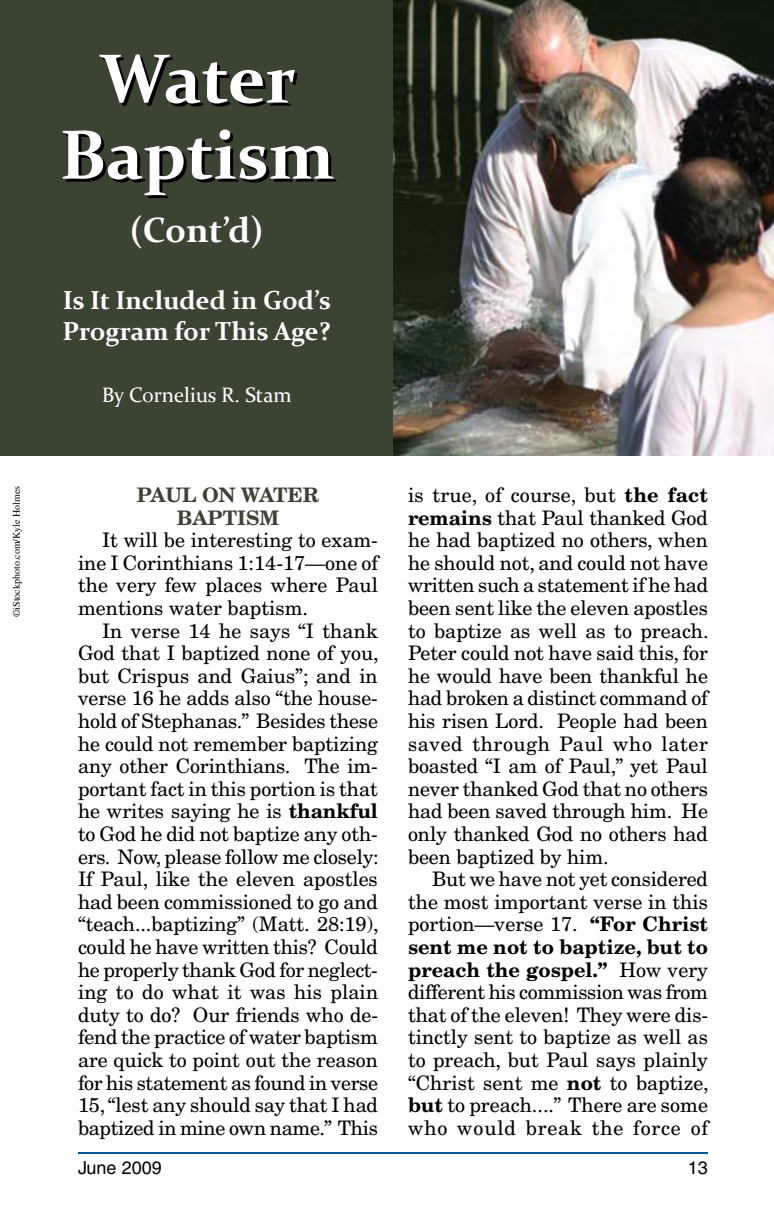
<style>
.page{position:relative;width:774px;height:1224px;background:#fff}
.page>*{position:absolute;margin:0;border:0;box-sizing:border-box;transform-origin:0 0}
.t1{font:700 70px/76px "Constantia";color:#fff;text-align:center}
.t2{font:700 35px "Constantia";color:#fff}
.t3{font:700 26px/31.2px "Constantia";color:#fff}
.t4{font:21px "Constantia";color:#fff}
.t5{font:20px/22.6px "New Century Schlbk";letter-spacing:-.005em;color:#000;text-align:justify}
.t6{font:700 20px/22.6px "New Century Schlbk";color:#3b4333;text-align:center}
.t7{font:18px "Helvetica";color:#000}
.t8{font:10px "Times";color:#000}
.s1{font-weight:700}
</style>
<div class="page">
<hr style="left:78px;top:1152px;width:630px;height:2px;background:#005899">
<div style="left:0;top:0;width:774px;height:456px;background:#3b4333"></div>
<img style="left:393px;top:0;width:381px;height:456px">
<p class="t8" style="left:11px;top:617px;width:133px;rotate:-90deg">©iStockphoto.com/Kyle Holmes</p>
<h1 class="t1" style="left:60px;top:37px;width:276px">Water<br>Baptism</h1>
<h2 class="t2" style="left:129px;top:206px;width:136px">(Cont’d)</h2>
<h3 class="t3" style="left:62px;top:283px;width:270px">Is It Included in God’s<br>Program for This Age?</h3>
<p class="t4" style="left:102px;top:380px;width:191px">By Cornelius R. Stam</p>
<p class="t6" style="left:137px;top:483px;width:184px">PAUL ON WATER<br>BAPTISM</p>
<p class="t5" style="left:78px;top:529px;width:302px;text-indent:24px">It will be interesting to exam&shy;ine I Corinthians 1:14-17—one of the very few places where Paul mentions water baptism.</p>
<p class="t5" style="left:78px;top:619px;width:302px;text-indent:24px">In verse 14 he says “I thank God that I baptized none of you, but Crispus and Gaius”; and in verse 16 he adds also “the house&shy;hold of Stephanas.” Besides these he could not remember baptizing any other Corinthians. The im&shy;portant fact in this portion is that he writes saying he is <span class="s1">thankful </span>to God he did not baptize any oth&shy;ers. Now, please follow me closely:<br>If Paul, like the eleven apostles had been commissioned to go and “teach...baptizing” (Matt. 28:19), could he have written this? Could he properly thank God for neglect&shy;ing to do what it was his plain duty to do? Our friends who de&shy;fend the practice of water baptism are quick to point out the reason for his statement as found in verse 15, “lest any should say that I had baptized in mine own name.” This</p>
<p class="t5" style="left:408px;top:484px;width:302px">is true, of course, but <span class="s1">the fact remains</span> that Paul thanked God he had baptized no others, when he should not, and could not have written such a statement if he had been sent like the eleven apostles to baptize as well as to preach.<br>Peter could not have said this, for he would have been thankful he had broken a distinct command of his risen Lord. People had been saved through Paul who later boasted “I am of Paul,” yet Paul never thanked God that no others had been saved through him. He only thanked God no others had been baptized by him.</p>
<p class="t5" style="left:408px;top:868px;width:302px;text-indent:24px">But we have not yet considered the most important verse in this portion—verse 17. <span class="s1">“For Christ sent me not to baptize, but to preach the gospel.”</span> How very different his commission was from that of the eleven! They were dis&shy;tinctly sent to baptize as well as to preach, but Paul says plainly “Christ sent me <span class="s1">not</span> to baptize, <span class="s1">but</span> to preach....” There are some who would break the force of</p>
<p class="t7" style="left:78px;top:1157px;width:85px">June 2009</p>
<p class="t7" style="left:688px;top:1157px;width:22px">13</p>
</div>
